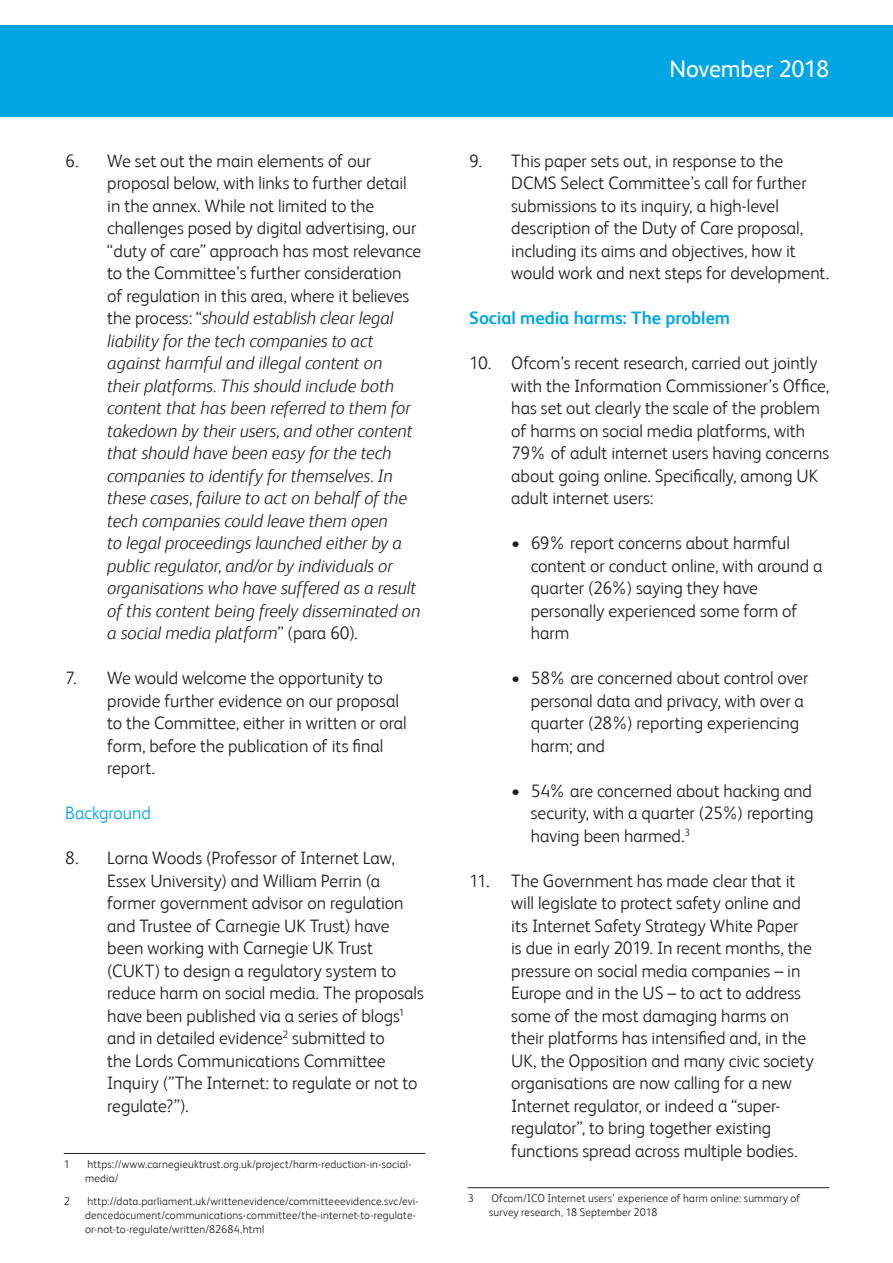
<style>
.page{position:relative;width:893px;height:1263px;background:#fff}
.page>*{position:absolute;margin:0;border:0;box-sizing:border-box;transform-origin:0 0}
._06_Bullets{font:24px "FS Albert";letter-spacing:-.01em;color:#fff}
._06_Bullets-2{font:300 18px/22.5px "FS Albert";letter-spacing:-.005em;color:#231f20}
._06_Bullets-3{font:italic 300 18px/22.5px "FS Albert";letter-spacing:-.005em;color:#231f20}
._06_Bullets-4{font:700 18px "FS Albert";color:#00a5e3}
._06_Bullets-5{font:300 18px "FS Albert";letter-spacing:-.005em;color:#00a5e3}
._08_Footnote{font:300 11.25px/14.2px "FS Albert";letter-spacing:.015em;color:#231f20}
.s1{font-style:normal}
</style>
<div class="page">
<div style="left:0;top:26px;width:893px;height:91px;background:#00a5e3"></div>
<hr style="left:64px;top:1153px;width:361px;height:1px;background:#231f20">
<hr style="left:468px;top:1187px;width:361px;height:1px;background:#231f20">
<p class="_06_Bullets-3" style="left:107px;top:149px;width:316px;text-indent:-42px"><span class="s1">6. We set out the main elements of our proposal below, with links to further detail in the annex. While not limited to the challenges posed by digital advertising, our “duty of care” approach has most relevance to the Committee’s further consideration of regulation in this area, where it believes the process: “</span>should establish clear legal liability for the tech companies to act against harmful and illegal content on<br>their platforms. This should include both content that has been referred to them for takedown by their users, and other content that should have been easy for the tech companies to identify for themselves. In these cases, failure to act on behalf of the tech companies could leave them open<br>to legal proceedings launched either by a public regulator, and/or by individuals or organisations who have suffered as a result of this content being freely disseminated on a social media platform<span class="s1">” (para 60).</span></p>
<p class="_06_Bullets-2" style="left:107px;top:666px;width:301px;text-indent:-42px">7. We would welcome the opportunity to provide further evidence on our proposal to the Committee, either in written or oral form, before the publication of its final report.</p>
<p class="_06_Bullets-5" style="left:65px;top:802px;width:87px">Background</p>
<p class="_06_Bullets-2" style="left:107px;top:846px;width:318px;text-indent:-42px">8. Lorna Woods (Professor of Internet Law, Essex University) and William Perrin (a former government advisor on regulation and Trustee of Carnegie UK Trust) have been working with Carnegie UK Trust (CUKT) to design a regulatory system to reduce harm on social media. The proposals have been published via a series of blogs<sup>1 </sup>and in detailed evidence<sup>2</sup> submitted to<br>the Lords Communications Committee Inquiry (”The Internet: to regulate or not to regulate?”).</p>
<p class="_08_Footnote" style="left:64px;top:1157px;width:8px">1</p>
<p class="_08_Footnote" style="left:85px;top:1157px;width:328px">https://www.carnegieuktrust.org.uk/project/harm-reduction-in-social&shy;media/</p>
<p class="_08_Footnote" style="left:64px;top:1194px;width:8px">2</p>
<p class="_08_Footnote" style="left:85px;top:1194px;width:335px">http://data.parliament.uk/writtenevidence/committeeevidence.svc/evi&shy;dencedocument/communications-committee/the-internet-to-regulate&shy;or-not-to-regulate/written/82684.html</p>
<p class="_06_Bullets" style="left:669px;top:55px;width:161px">November 2018</p>
<p class="_06_Bullets-2" style="left:511px;top:149px;width:319px;text-indent:-42px">9. This paper sets out, in response to the DCMS Select Committee’s call for further submissions to its inquiry, a high-level description of the Duty of Care proposal, including its aims and objectives, how it would work and next steps for development.</p>
<p class="_06_Bullets-4" style="left:469px;top:307px;width:262px">Social media harms: The problem</p>
<p class="_06_Bullets-2" style="left:511px;top:351px;width:319px;text-indent:-42px">10. Ofcom’s recent research, carried out jointly with the Information Commissioner’s Office, has set out clearly the scale of the problem of harms on social media platforms, with 79% of adult internet users having concerns about going online. Specifically, among UK adult internet users:</p>
<p class="_06_Bullets-2" style="left:531px;top:531px;width:293px;text-indent:-20px">• 69% report concerns about harmful content or conduct online, with around a quarter (26%) saying they have personally experienced some form of harm</p>
<p class="_06_Bullets-2" style="left:531px;top:666px;width:279px;text-indent:-20px">• 58% are concerned about control over personal data and privacy, with over a quarter (28%) reporting experiencing harm; and</p>
<p class="_06_Bullets-2" style="left:531px;top:779px;width:284px;text-align:justify;text-indent:-20px">• 54% are concerned about hacking and security, with a quarter (25%) reporting having been harmed.<sup>3</sup></p>
<p class="_06_Bullets-2" style="left:511px;top:869px;width:304px;text-indent:-42px">11. The Government has made clear that it will legislate to protect safety online and its Internet Safety Strategy White Paper<br>is due in early 2019. In recent months, the pressure on social media companies – in Europe and in the US – to act to address some of the most damaging harms on their platforms has intensified and, in the UK, the Opposition and many civic society organisations are now calling for a new Internet regulator, or indeed a “super&shy;regulator”, to bring together existing functions spread across multiple bodies.</p>
<p class="_08_Footnote" style="left:468px;top:1191px;width:8px">3</p>
<p class="_08_Footnote" style="left:489px;top:1191px;width:313px">Ofcom/ICO Internet users’ experience of harm online: summary of survey research, 18 September 2018</p>
</div>
